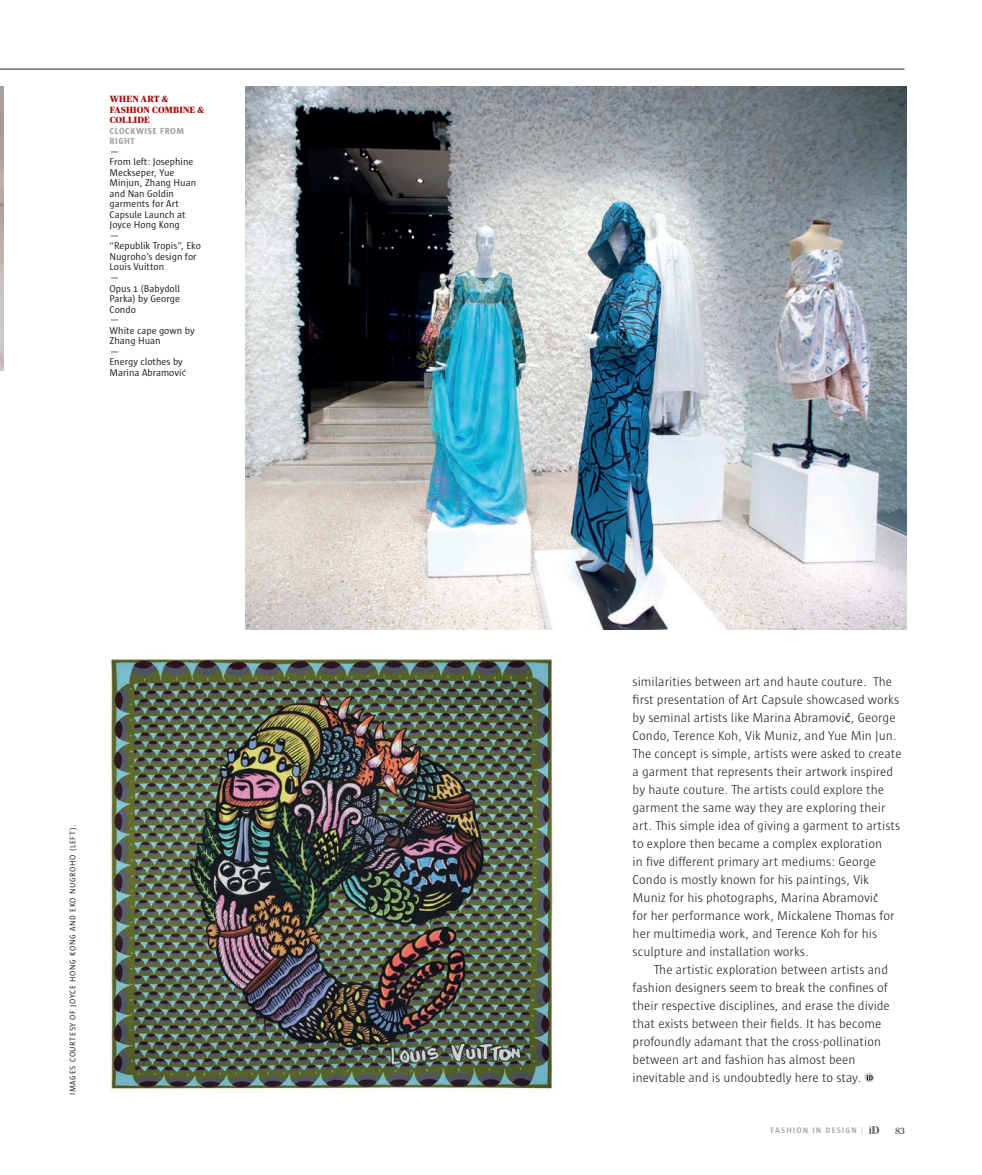
<style>
.page{position:relative;width:982px;height:1175px;background:#fff}
.page>*{position:absolute;margin:0;border:0;box-sizing:border-box;transform-origin:0 0}
.t1{font:300 13.2px/18px "Sun";color:#231f20}
.t2{font:10.2px/10.5px "Sun";color:#231f20}
.t3{font:800 9px/10.5px "Publico Headline";letter-spacing:.025em;color:#a10e0f}
.t4{font:800 9px/10.5px "Sun";letter-spacing:.06em;color:#a7a8ac}
.t5{font:500 9px "Publico Headline";color:#57585a}
.t6{font:8.25px "Sun";letter-spacing:.08em;color:#231f20}
.t7{font:700 8.25px "Sun";letter-spacing:.14em;color:#a8a9ad}
.s1{font-family:"Myriad Pro";font-weight:400}
.s2{font-weight:300}
</style>
<div class="page">
<svg style="left:869px;top:1126px;width:10px;height:7px"></svg>
<hr style="left:0;top:69px;width:904px;height:1px;background:#231f20">
<svg style="left:864px;top:1072px;width:10px;height:10px"></svg>
<svg style="left:866px;top:1074px;width:7px;height:6px"></svg>
<img style="left:246px;top:87px;width:660px;height:542px">
<img style="left:110px;top:659px;width:447px;height:431px">
<svg style="left:182px;top:369px;width:4px;height:6px"></svg>
<p class="t3" style="left:110px;top:93px;width:96px">WHEN ART &amp;<br>FASHION COMBINE &amp;<br>COLLIDE</p>
<p class="t4" style="left:110px;top:126px;width:76px">CLOCKWISE FROM<br>RIGHT</p>
<p class="t2" style="left:110px;top:146px;width:12px">—</p>
<p class="t2" style="left:110px;top:157px;width:88px">From left: Josephine<br>Meckseper, Yue<br>Minjun, Zhang Huan and Nan Goldin garments for Art<br>Capsule Launch at<br>Joyce Hong Kong</p>
<p class="t2" style="left:110px;top:230px;width:12px">—</p>
<p class="t2" style="left:110px;top:241px;width:93px">“Republik Tropis”, Eko<br>Nugroho’s design for<br>Louis Vuitton</p>
<p class="t2" style="left:110px;top:272px;width:12px">—</p>
<p class="t2" style="left:110px;top:283px;width:72px;text-align:justify">Opus 1 (Babydoll Parka) by George Condo</p>
<p class="t2" style="left:110px;top:314px;width:12px">—</p>
<p class="t2" style="left:110px;top:325px;width:87px">White cape gown by<br>Zhang Huan</p>
<p class="t2" style="left:110px;top:346px;width:12px">—</p>
<p class="t2" style="left:110px;top:356px;width:75px">Energy clothes by<br>Marina Abramovi</p>
<p class="t6" style="left:68px;top:1094px;width:272px;rotate:-90deg">IMAGES COURTESY OF JOYCE HONG KONG AND EKO NUGROHO (LEFT).</p>
<p class="t1" style="left:633px;top:672px;width:271px">similarities between art and haute couture. The first presentation of Art Capsule showcased works by seminal artists like Marina Abramovi<span class="s1">ć</span>, George Condo, Terence Koh, Vik Muniz, and Yue Min Jun.<br>The concept is simple, artists were asked to create a garment that represents their artwork inspired by haute couture. The artists could explore the garment the same way they are exploring their art. This simple idea of giving a garment to artists to explore then became a complex exploration<br>in five different primary art mediums: George Condo is mostly known for his paintings, Vik Muniz for his photographs, Marina Abramovic<br>for her performance work, Mickalene Thomas for her multimedia work, and Terence Koh for his sculpture and installation works.</p>
<p class="t1" style="left:633px;top:960px;width:259px;text-indent:21px">The artistic exploration between artists and fashion designers seem to break the confines of their respective disciplines, and erase the divide that exists between their fields. It has become profoundly adamant that the cross-pollination between art and fashion has almost been inevitable and is undoubtedly here to stay.</p>
<p class="t7" style="left:771px;top:1125px;width:94px">FASHION IN DESIGN <span class="s2">|</span></p>
<p class="t5" style="left:895px;top:1123px;width:11px">83</p>
</div>
